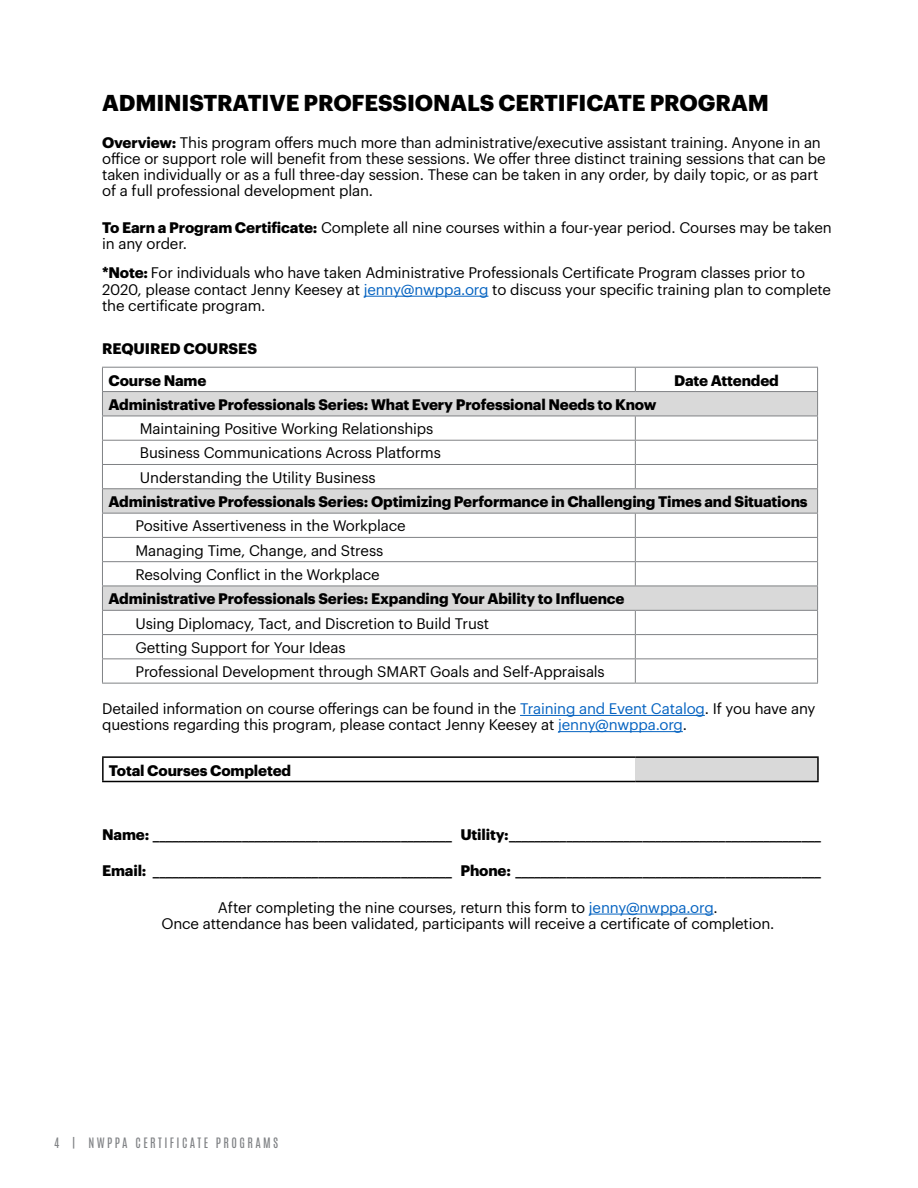
<style>
.page{position:relative;width:918px;height:1188px;background:#fff}
.page>*{position:absolute;margin:0;border:0;box-sizing:border-box;transform-origin:0 0}
.t1{font:700 22.5px "Graphik";letter-spacing:-.005em;color:#000}
.t2{font:15px/16.2px "Graphik";letter-spacing:-.01em;color:#000}
.t3{font:700 15px/31.5px "Graphik";letter-spacing:-.01em;color:#000}
.t4{font:12px "Antonio";letter-spacing:.2em;color:#808285}
.s1{font-weight:700}
.s2{color:#0563c1}
</style>
<div class="page">
<hr style="left:364px;top:296px;width:124px;height:1px;background:#0563c1">
<hr style="left:520px;top:715px;width:185px;height:1px;background:#0563c1">
<hr style="left:558px;top:731px;width:125px;height:1px;background:#0563c1">
<hr style="left:589px;top:914px;width:125px;height:1px;background:#0563c1">
<svg style="left:103px;top:392px;width:714px;height:218px"></svg>
<hr style="left:102px;top:367px;width:533px;height:1px;background:#808285">
<hr style="left:635px;top:367px;width:183px;height:1px;background:#808285">
<svg style="left:635px;top:368px;width:1px;height:23px"></svg>
<hr style="left:102px;top:391px;width:533px;height:1px;background:#808285">
<hr style="left:635px;top:391px;width:183px;height:1px;background:#808285">
<hr style="left:102px;top:416px;width:533px;height:1px;background:#808285">
<hr style="left:635px;top:416px;width:183px;height:1px;background:#808285">
<hr style="left:102px;top:440px;width:533px;height:1px;background:#808285">
<hr style="left:635px;top:440px;width:183px;height:1px;background:#808285">
<hr style="left:102px;top:464px;width:533px;height:1px;background:#808285">
<hr style="left:635px;top:464px;width:183px;height:1px;background:#808285">
<svg style="left:635px;top:416px;width:1px;height:72px"></svg>
<hr style="left:102px;top:488px;width:533px;height:1px;background:#808285">
<hr style="left:635px;top:488px;width:183px;height:1px;background:#808285">
<hr style="left:102px;top:513px;width:533px;height:1px;background:#808285">
<hr style="left:635px;top:513px;width:183px;height:1px;background:#808285">
<hr style="left:102px;top:537px;width:533px;height:1px;background:#808285">
<hr style="left:635px;top:537px;width:183px;height:1px;background:#808285">
<hr style="left:102px;top:561px;width:533px;height:1px;background:#808285">
<hr style="left:635px;top:561px;width:183px;height:1px;background:#808285">
<svg style="left:635px;top:514px;width:1px;height:72px"></svg>
<hr style="left:102px;top:586px;width:533px;height:1px;background:#808285">
<hr style="left:635px;top:586px;width:183px;height:1px;background:#808285">
<hr style="left:102px;top:610px;width:533px;height:1px;background:#808285">
<hr style="left:635px;top:610px;width:183px;height:1px;background:#808285">
<hr style="left:102px;top:634px;width:533px;height:1px;background:#808285">
<hr style="left:635px;top:634px;width:183px;height:1px;background:#808285">
<hr style="left:102px;top:658px;width:533px;height:1px;background:#808285">
<svg style="left:102px;top:368px;width:1px;height:315px"></svg>
<hr style="left:635px;top:658px;width:183px;height:1px;background:#808285">
<svg style="left:635px;top:611px;width:1px;height:72px"></svg>
<svg style="left:817px;top:368px;width:1px;height:315px"></svg>
<hr style="left:102px;top:683px;width:533px;height:1px;background:#808285">
<hr style="left:635px;top:683px;width:183px;height:1px;background:#808285">
<div style="left:636px;top:757px;width:182px;height:25px;background:#d9d9d9"></div>
<hr style="left:102px;top:756px;width:534px;height:2px;background:#000">
<hr style="left:102px;top:758px;width:2px;height:23px;background:#000">
<hr style="left:636px;top:756px;width:183px;height:2px;background:#000">
<hr style="left:817px;top:758px;width:2px;height:23px;background:#000">
<hr style="left:102px;top:781px;width:534px;height:1px;background:#000">
<hr style="left:636px;top:781px;width:183px;height:1px;background:#000">
<h1 class="t1" style="left:102px;top:86px;width:668px">ADMINISTRATIVE PROFESSIONALS CERTIFICATE PROGRAM</h1>
<p class="t2" style="left:102px;top:133px;width:725px"><span class="s1">Overview:</span> This program offers much more than administrative/executive assistant training. Anyone in an office or support role will benefit from these sessions. We offer three distinct training sessions that can be taken individually or as a full three-day session. These can be taken in any order, by daily topic, or as part of a full professional development plan.</p>
<p class="t2" style="left:102px;top:218px;width:731px"><span class="s1">To Earn a Program Certificate:</span> Complete all nine courses within a four-year period. Courses may be taken in any order.</p>
<p class="t2" style="left:102px;top:264px;width:731px"><span class="s1">*Note:</span> For individuals who have taken Administrative Professionals Certificate Program classes prior to<br>2020, please contact Jenny Keesey at <span class="s2">jenny@nwppa.org</span> to discuss your specific training plan to complete the certificate program.</p>
<p class="t3" style="left:108px;top:332px;width:150px;text-indent:-6px">REQUIRED COURSES<br>Course Name</p>
<p class="t3" style="left:674px;top:363px;width:106px">Date Attended</p>
<p class="t3" style="left:108px;top:387px;width:550px">Administrative Professionals Series: What Every Professional Needs to Know</p>
<p class="t2" style="left:140px;top:415px;width:302px;line-height:24.3px">Maintaining Positive Working Relationships<br>Business Communications Across Platforms<br>Understanding the Utility Business</p>
<p class="t3" style="left:108px;top:485px;width:701px">Administrative Professionals Series: Optimizing Performance in Challenging Times and Situations</p>
<p class="t2" style="left:135px;top:513px;width:272px;line-height:24.3px">Positive Assertiveness in the Workplace<br>Managing Time, Change, and Stress<br>Resolving Conflict in the Workplace</p>
<p class="t3" style="left:108px;top:582px;width:518px">Administrative Professionals Series: Expanding Your Ability to Influence</p>
<p class="t2" style="left:135px;top:610px;width:471px;line-height:24.3px">Using Diplomacy, Tact, and Discretion to Build Trust<br>Getting Support for Your Ideas<br>Professional Development through SMART Goals and Self-Appraisals</p>
<p class="t2" style="left:102px;top:699px;width:715px">Detailed information on course offerings can be found in the <span class="s2">Training and Event Catalog</span>. If you have any questions regarding this program, please contact Jenny Keesey at <span class="s2">jenny@nwppa.org</span>.</p>
<p class="t3" style="left:109px;top:753px;width:184px">Total Courses Completed</p>
<p class="t3" style="left:102px;top:817px;width:720px">Name: _______________________________________________ Utility:_________________________________________________</p>
<p class="t3" style="left:102px;top:854px;width:720px">Email: _______________________________________________ Phone: ________________________________________________</p>
<p class="t2" style="left:161px;top:898px;width:615px;text-align:center">After completing the nine courses, return this form to <span class="s2">jenny@nwppa.org</span>.<br>Once attendance has been validated, participants will receive a certificate of completion.</p>
<p class="t4" style="left:54px;top:1134px;width:226px">4 | NWPPA CERTIFICATE PROGRAMS</p>
</div>
